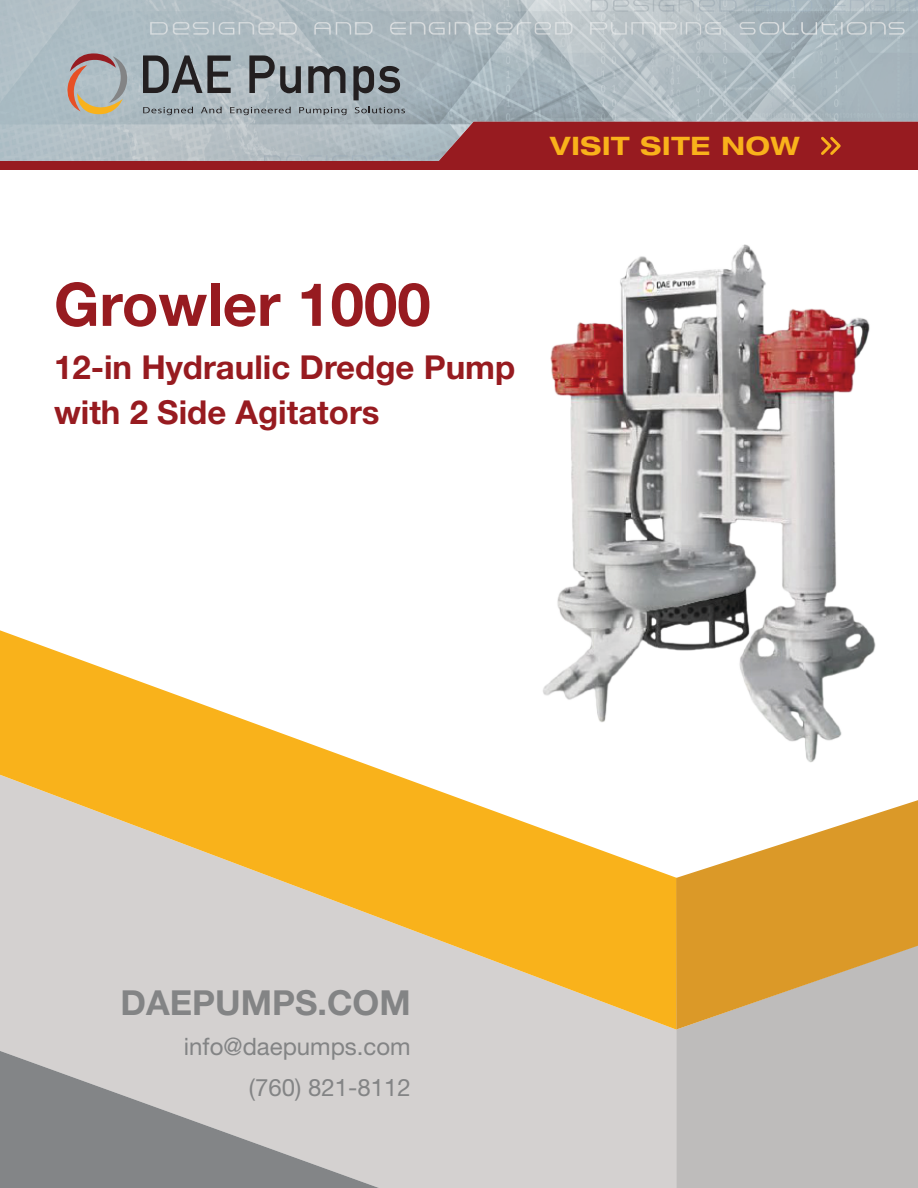
<style>
.page{position:relative;width:918px;height:1188px;background:#fff}
.page>*{position:absolute;margin:0;border:0;box-sizing:border-box;transform-origin:0 0}
.t1{font:700 60px "Helvetica Neue LT Std";color:#971b20}
.t2{font:700 34.5px "Helvetica Neue LT Std";color:#838485}
.t3{font:700 33px/45px "Helvetica Neue LT Std";color:#971b20}
.t4{font:700 expanded 25.5px "Helvetica Neue LT Std";letter-spacing:.03em;color:#f9b21b}
.t5{font:24px/40.5px "Helvetica Neue LT Std";color:#838485;text-align:right}
</style>
<div class="page">
<div style="left:0;top:101px;width:918px;height:69px;background:#971b20"></div>
<img style="left:0;top:0;width:918px;height:161px">
<svg style="left:818px;top:134px;width:25px;height:24px"></svg>
<svg style="left:62px;top:48px;width:71px;height:73px;background:#b1aba7"></svg>
<svg style="left:143px;top:55px;width:88px;height:38px;background:#72787c"></svg>
<svg style="left:249px;top:55px;width:52px;height:38px;background:#7a7f83"></svg>
<svg style="left:308px;top:66px;width:37px;height:27px"></svg>
<svg style="left:353px;top:66px;width:47px;height:34px;background:#6a7075"></svg>
<svg style="left:143px;top:107px;width:50px;height:8px"></svg>
<svg style="left:201px;top:107px;width:21px;height:6px"></svg>
<svg style="left:230px;top:107px;width:61px;height:8px"></svg>
<svg style="left:299px;top:107px;width:48px;height:8px"></svg>
<svg style="left:355px;top:107px;width:50px;height:6px"></svg>
<div style="left:690px;top:1030px;width:228px;height:158px;background:#bebcbb"></div>
<div style="left:0;top:1030px;width:690px;height:158px;background:#d4d1d0"></div>
<svg style="left:0;top:1051px;width:379px;height:137px;background:#ababab"></svg>
<svg style="left:0;top:630px;width:676px;height:400px"></svg>
<svg style="left:676px;top:800px;width:242px;height:230px;fill:#db9928"></svg>
<img style="left:450px;top:245px;width:426px;height:517px">
<p class="t4" style="left:550px;top:130px;width:251px">VISIT SITE NOW</p>
<h1 class="t1" style="left:54px;top:267px;width:378px">Growler 1000</h1>
<p class="t3" style="left:54px;top:344px;width:463px">12-in Hydraulic Dredge Pump with 2 Side Agitators</p>
<p class="t2" style="left:121px;top:981px;width:292px">DAEPUMPS.COM</p>
<p class="t5" style="left:184px;top:1026px;width:228px">info@daepumps.com (760) 821-8112</p>
</div>
